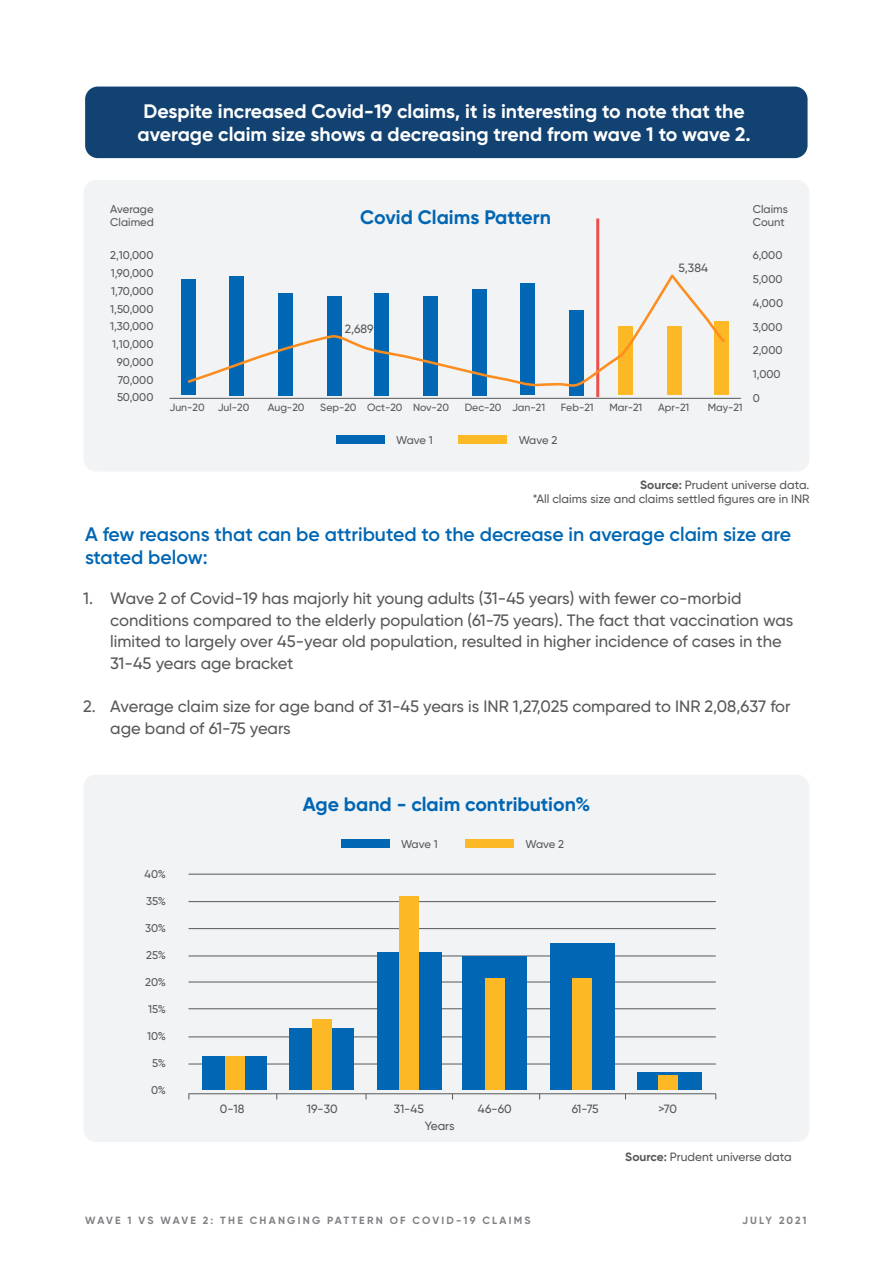
<style>
.page{position:relative;width:893px;height:1263px;background:#fff}
.page>*{position:absolute;margin:0;border:0;box-sizing:border-box;transform-origin:0 0}
.Heading_02{font:700 19.5px/22.5px "Gilroy";color:#fff;text-align:center}
.Heading_02-2{font:600 19.5px/22.5px "Gilroy";color:#0166b3}
.Body{font:700 19.5px "Gilroy";color:#0166b3}
.t1{font:500 16.5px/21.8px "Gilroy";color:#57585a}
.Body-2{font:500 12px "Gilroy";color:#57585a}
.Body-3{font:500 11.25px/13.5px "Gilroy";color:#57585a}
.Body-4{font:500 10.5px "Gilroy";color:#57585a}
.t2{font:700 10.5px "Gilroy";letter-spacing:.21em;color:#808285}
.t3{font:700 10.5px "Gilroy";letter-spacing:.185em;color:#808285}
.s1{font-weight:700}
</style>
<div class="page">
<div style="left:84px;top:180px;width:725px;height:292px;background:#f2f3f4;border-radius:13px"></div>
<div style="left:84px;top:774px;width:725px;height:368px;background:#f2f3f4;border-radius:13px"></div>
<hr style="left:169px;top:398px;width:572px;height:1px;background:#57585a">
<hr style="left:189px;top:1093px;width:527px;height:1px;background:#57585a">
<hr style="left:189px;top:1064px;width:527px;height:1px;background:#57585a">
<hr style="left:189px;top:1037px;width:527px;height:1px;background:#57585a">
<hr style="left:189px;top:1008px;width:527px;height:1px;background:#57585a">
<hr style="left:189px;top:982px;width:527px;height:1px;background:#57585a">
<hr style="left:189px;top:956px;width:527px;height:1px;background:#57585a">
<hr style="left:189px;top:928px;width:527px;height:1px;background:#57585a">
<hr style="left:189px;top:901px;width:527px;height:1px;background:#57585a">
<hr style="left:189px;top:874px;width:527px;height:1px;background:#57585a">
<hr style="left:596px;top:218px;width:3px;height:179px;background:#ef4d4a">
<div style="left:182px;top:279px;width:14px;height:116px;background:#0166b3"></div>
<div style="left:229px;top:276px;width:15px;height:119px;background:#0166b3"></div>
<div style="left:278px;top:293px;width:15px;height:102px;background:#0166b3"></div>
<div style="left:327px;top:296px;width:15px;height:99px;background:#0166b3"></div>
<div style="left:374px;top:293px;width:15px;height:102px;background:#0166b3"></div>
<div style="left:423px;top:296px;width:15px;height:99px;background:#0166b3"></div>
<div style="left:472px;top:289px;width:15px;height:106px;background:#0166b3"></div>
<div style="left:520px;top:284px;width:15px;height:111px;background:#0166b3"></div>
<div style="left:569px;top:310px;width:15px;height:85px;background:#0166b3"></div>
<div style="left:618px;top:327px;width:15px;height:68px;background:#fcb825"></div>
<div style="left:667px;top:327px;width:15px;height:68px;background:#fcb825"></div>
<div style="left:714px;top:321px;width:15px;height:74px;background:#fcb825"></div>
<svg style="left:187px;top:276px;width:538px;height:116px"></svg>
<div style="left:336px;top:435px;width:49px;height:8px;background:#0166b3"></div>
<div style="left:458px;top:435px;width:49px;height:8px;background:#fcb825"></div>
<div style="left:202px;top:1056px;width:65px;height:34px;background:#0166b3"></div>
<div style="left:289px;top:1028px;width:65px;height:62px;background:#0166b3"></div>
<div style="left:377px;top:952px;width:65px;height:138px;background:#0166b3"></div>
<div style="left:463px;top:956px;width:64px;height:134px;background:#0166b3"></div>
<div style="left:550px;top:943px;width:65px;height:147px;background:#0166b3"></div>
<div style="left:637px;top:1072px;width:65px;height:18px;background:#0166b3"></div>
<div style="left:399px;top:896px;width:19px;height:194px;background:#fcb825"></div>
<div style="left:312px;top:1019px;width:19px;height:71px;background:#fcb825"></div>
<div style="left:485px;top:978px;width:20px;height:112px;background:#fcb825"></div>
<div style="left:573px;top:978px;width:19px;height:112px;background:#fcb825"></div>
<div style="left:658px;top:1075px;width:20px;height:15px;background:#fcb825"></div>
<div style="left:225px;top:1056px;width:19px;height:34px;background:#fcb825"></div>
<div style="left:341px;top:839px;width:48px;height:8px;background:#0166b3"></div>
<div style="left:465px;top:839px;width:49px;height:8px;background:#fcb825"></div>
<div style="left:85px;top:87px;width:722px;height:71px;background:#124271;border-radius:13px"></div>
<p class="Heading_02" style="left:138px;top:100px;width:615px">Despite increased Covid-19 claims, it is interesting to note that the average claim size shows a decreasing trend from wave 1 to wave 2.</p>
<p class="Body-3" style="left:110px;top:202px;width:45px">Average<br>Claimed</p>
<p class="Body-3" style="left:753px;top:202px;width:37px">Claims<br>Count</p>
<p class="Body" style="left:360px;top:205px;width:192px">Covid Claims Pattern</p>
<p class="Body-3" style="left:110px;top:249px;width:45px">2,10,000</p>
<p class="Body-3" style="left:111px;top:266px;width:44px">1,90,000</p>
<p class="Body-3" style="left:111px;top:284px;width:44px">1,70,000</p>
<p class="Body-3" style="left:110px;top:302px;width:45px">1,50,000</p>
<p class="Body-3" style="left:110px;top:320px;width:45px">1,30,000</p>
<p class="Body-3" style="left:112px;top:337px;width:43px">1,10,000</p>
<p class="Body-3" style="left:117px;top:355px;width:38px">90,000</p>
<p class="Body-3" style="left:118px;top:373px;width:37px">70,000</p>
<p class="Body-3" style="left:117px;top:391px;width:38px">50,000</p>
<p class="Body-2" style="left:345px;top:321px;width:30px">2,689</p>
<p class="Body-2" style="left:679px;top:261px;width:31px">5,384</p>
<p class="Body-4" style="left:170px;top:401px;width:37px">Jun-20</p>
<p class="Body-4" style="left:218px;top:401px;width:33px">Jul-20</p>
<p class="Body-4" style="left:268px;top:401px;width:38px">Aug-20</p>
<p class="Body-4" style="left:320px;top:401px;width:130px">Sep-20 Oct-20 Nov-20</p>
<p class="Body-4" style="left:465px;top:401px;width:82px">Dec-20 Jan-21</p>
<p class="Body-4" style="left:561px;top:401px;width:34px">Feb-21</p>
<p class="Body-4" style="left:609px;top:401px;width:34px">Mar-21</p>
<p class="Body-4" style="left:658px;top:401px;width:33px">Apr-21</p>
<p class="Body-4" style="left:708px;top:401px;width:36px">May-21</p>
<p class="Body-3" style="left:396px;top:433px;width:38px">Wave 1</p>
<p class="Body-3" style="left:519px;top:433px;width:40px">Wave 2</p>
<p class="Body-3" style="left:753px;top:249px;width:31px">6,000</p>
<p class="Body-3" style="left:753px;top:272px;width:31px">5,000</p>
<p class="Body-3" style="left:753px;top:296px;width:32px">4,000</p>
<p class="Body-3" style="left:753px;top:320px;width:31px">3,000</p>
<p class="Body-3" style="left:753px;top:344px;width:31px">2,000</p>
<p class="Body-3" style="left:753px;top:367px;width:29px">1,000</p>
<p class="Body-3" style="left:753px;top:391px;width:9px">0</p>
<p class="Body-2" style="left:640px;top:477px;width:171px"><span class="s1">Source:</span> Prudent universe data.</p>
<p class="Body-2" style="left:533px;top:491px;width:278px">*All claims size and claims settled figures are in INR</p>
<p class="Heading_02-2" style="left:85px;top:523px;width:708px">A few reasons that can be attributed to the decrease in average claim size are stated below:</p>
<p class="t1" style="left:110px;top:587px;width:685px;text-indent:-27px">1. Wave 2 of Covid-19 has majorly hit young adults (31-45 years) with fewer co-morbid conditions compared to the elderly population (61-75 years). The fact that vaccination was limited to largely over 45-year old population, resulted in higher incidence of cases in the 31-45 years age bracket</p>
<p class="t1" style="left:110px;top:695px;width:682px;text-indent:-27px">2. Average claim size for age band of 31-45 years is INR 1,27,025 compared to INR 2,08,637 for age band of 61-75 years</p>
<p class="Body" style="left:303px;top:792px;width:289px">Age band - claim contribution%</p>
<p class="Body-3" style="left:145px;top:867px;width:23px">40%</p>
<p class="Body-3" style="left:146px;top:894px;width:21px">35%</p>
<p class="Body-3" style="left:145px;top:921px;width:23px">30%</p>
<p class="Body-3" style="left:146px;top:948px;width:21px">25%</p>
<p class="Body-3" style="left:145px;top:975px;width:22px">20%</p>
<p class="Body-3" style="left:148px;top:1002px;width:20px">15%</p>
<p class="Body-3" style="left:147px;top:1029px;width:21px">10%</p>
<p class="Body-3" style="left:152px;top:1056px;width:16px">5%</p>
<p class="Body-3" style="left:151px;top:1083px;width:17px">0%</p>
<p class="Body-3" style="left:401px;top:837px;width:38px">Wave 1</p>
<p class="Body-3" style="left:525px;top:837px;width:40px">Wave 2</p>
<p class="Body-2" style="left:220px;top:1101px;width:26px">0-18</p>
<p class="Body-2" style="left:307px;top:1101px;width:32px">19-30</p>
<p class="Body-2" style="left:394px;top:1101px;width:32px">31-45</p>
<p class="Body-2" style="left:478px;top:1101px;width:35px">46-60</p>
<p class="Body-2" style="left:572px;top:1101px;width:28px">61-75</p>
<p class="Body-2" style="left:659px;top:1101px;width:20px">&gt;70</p>
<p class="Body-2" style="left:425px;top:1118px;width:31px">Years</p>
<p class="Body-2" style="left:625px;top:1150px;width:168px"><span class="s1">Source:</span> Prudent universe data</p>
<p class="t2" style="left:85px;top:1213px;width:447px">WAVE 1 VS WAVE 2: THE CHANGING PATTERN OF COVID-19 CLAIMS</p>
<p class="t3" style="left:742px;top:1213px;width:66px">JULY 2021</p>
</div>
